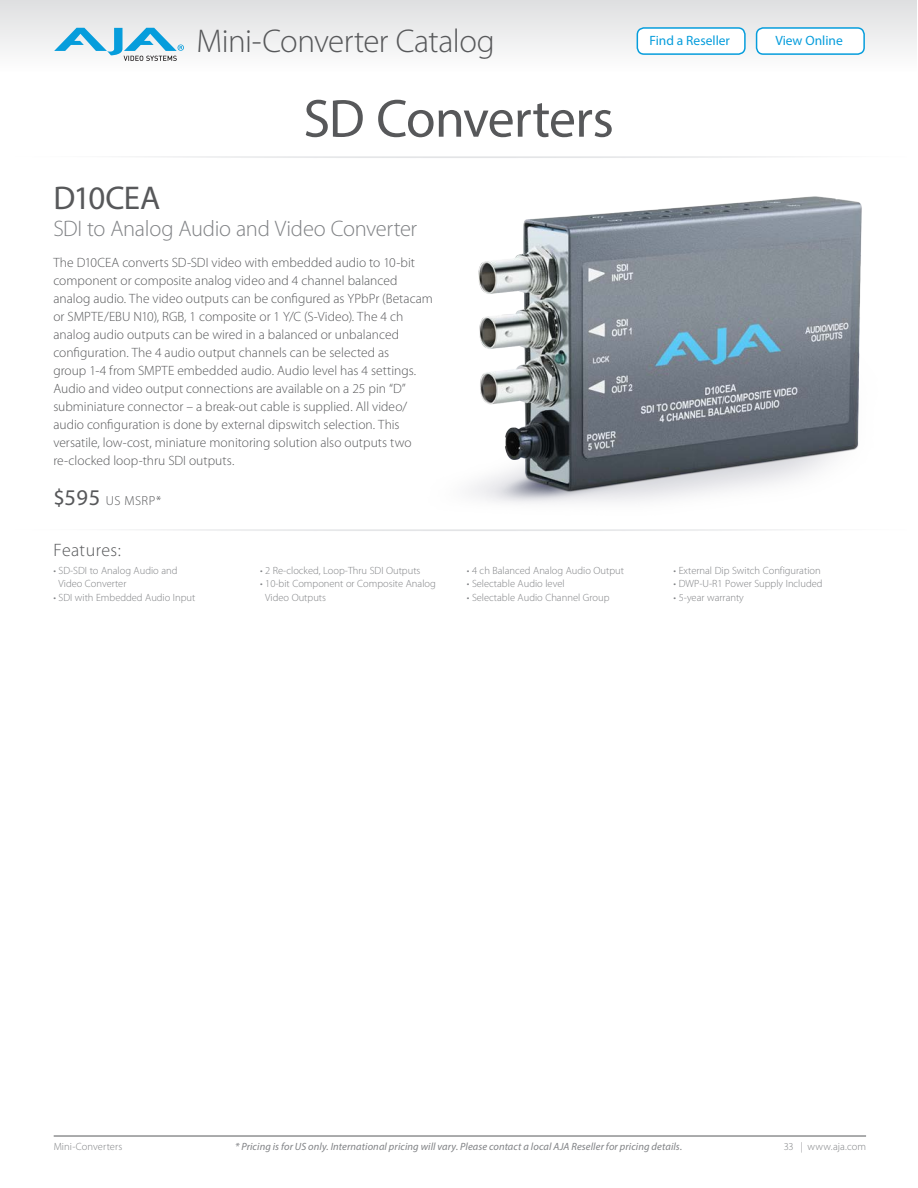
<style>
.page{position:relative;width:918px;height:1188px;background:#fff}
.page>*{position:absolute;margin:0;border:0;box-sizing:border-box;transform-origin:0 0}
.t1{font:54px "Myriad Pro";letter-spacing:-.02em;color:#57585a}
.t2{font:300 33px "Myriad Pro";letter-spacing:-.015em;color:#57585a}
.t3{font:33px "Myriad Pro";letter-spacing:-.02em;color:#57585a}
.t4{font:300 22.5px "Myriad Pro";letter-spacing:-.015em;color:#808285}
.t5{font:300 18px "Myriad Pro";letter-spacing:.02em;color:#57585a}
.t6{font:300 13.5px/18px "Myriad Pro";color:#57585a}
.t7{font:13.5px "Myriad Pro";color:#069ddc}
.t8{font:300 13.2px "Myriad Pro";letter-spacing:.035em;color:#57585a}
.t9{font:300 10.5px/13.5px "Myriad Pro";color:#808285}
.t10{font:italic 10.5px "Myriad Pro";letter-spacing:.01em;color:#808285}
.s1{font-weight:400;font-size:22.5px}
</style>
<div class="page">
<hr style="left:54px;top:1136px;width:812px;height:1px;background:#57585a">
<div style="left:0;top:0;width:917px;height:71px;background:linear-gradient(to bottom,#dedfe0,#fdfdfd)"></div>
<svg style="left:54px;top:28px;width:130px;height:33px"></svg>
<img style="left:470px;top:196px;width:392px;height:307px">
<div style="left:757px;top:28px;width:107px;height:26px;background:#fff;border-radius:7px"></div>
<div style="left:756px;top:27px;width:109px;height:28px;border:2px solid #069ddc;border-radius:7px"></div>
<div style="left:637px;top:28px;width:108px;height:26px;background:#fff;border-radius:7px"></div>
<div style="left:637px;top:27px;width:109px;height:28px;border:2px solid #069ddc;border-radius:7px"></div>
<p class="t2" style="left:197px;top:23px;width:300px">Mini-Converter Catalog</p>
<p class="t1" style="left:303px;top:85px;width:312px">SD Converters</p>
<p class="t3" style="left:53px;top:177px;width:108px">D10CEA</p>
<p class="t4" style="left:53px;top:216px;width:365px">SDI to Analog Audio and Video Converter</p>
<p class="t6" style="left:53px;top:254px;width:381px">The D10CEA converts SD-SDI video with embedded audio to 10-bit component or composite analog video and 4 channel balanced analog audio. The video outputs can be configured as YPbPr (Betacam or SMPTE/EBU N10), RGB, 1 composite or 1 Y/C (S-Video). The 4 ch analog audio outputs can be wired in a balanced or unbalanced configuration. The 4 audio output channels can be selected as<br>group 1-4 from SMPTE embedded audio. Audio level has 4 settings.<br>Audio and video output connections are available on a 25 pin “D” subminiature connector – a break-out cable is supplied. All video/ audio configuration is done by external dipswitch selection. This versatile, low-cost, miniature monitoring solution also outputs two re-clocked loop-thru SDI outputs.</p>
<p class="t8" style="left:53px;top:493px;width:109px"><span class="s1">$595</span> US MSRP*</p>
<p class="t5" style="left:53px;top:540px;width:69px">Features:</p>
<p class="t9" style="left:58px;top:564px;width:121px;text-indent:-5px">• SD-SDI to Analog Audio and<br>Video Converter</p>
<p class="t9" style="left:53px;top:591px;width:144px">• SDI with Embedded Audio Input</p>
<p class="t9" style="left:260px;top:564px;width:162px">• 2 Re-clocked, Loop-Thru SDI Outputs</p>
<p class="t9" style="left:265px;top:577px;width:172px;text-indent:-5px">• 10-bit Component or Composite Analog<br>Video Outputs</p>
<p class="t9" style="left:467px;top:564px;width:159px">• 4 ch Balanced Analog Audio Output</p>
<p class="t9" style="left:467px;top:577px;width:99px">• Selectable Audio level</p>
<p class="t9" style="left:467px;top:591px;width:144px">• Selectable Audio Channel Group</p>
<p class="t7" style="left:650px;top:32px;width:82px">Find a Reseller</p>
<p class="t7" style="left:775px;top:32px;width:69px">View Online</p>
<p class="t9" style="left:674px;top:564px;width:149px">• External Dip Switch Configuration</p>
<p class="t9" style="left:674px;top:577px;width:151px">• DWP-U-R1 Power Supply Included</p>
<p class="t9" style="left:674px;top:591px;width:72px">• 5-year warranty</p>
<p class="t9" style="left:54px;top:1140px;width:70px">Mini-Converters</p>
<p class="t9" style="left:784px;top:1140px;width:12px">33</p>
<p class="t9" style="left:801px;top:1140px;width:67px">| www.aja.com</p>
<p class="t10" style="left:235px;top:1140px;width:449px">* Pricing is for US only. International pricing will vary. Please contact a local AJA Reseller for pricing details.</p>
</div>
